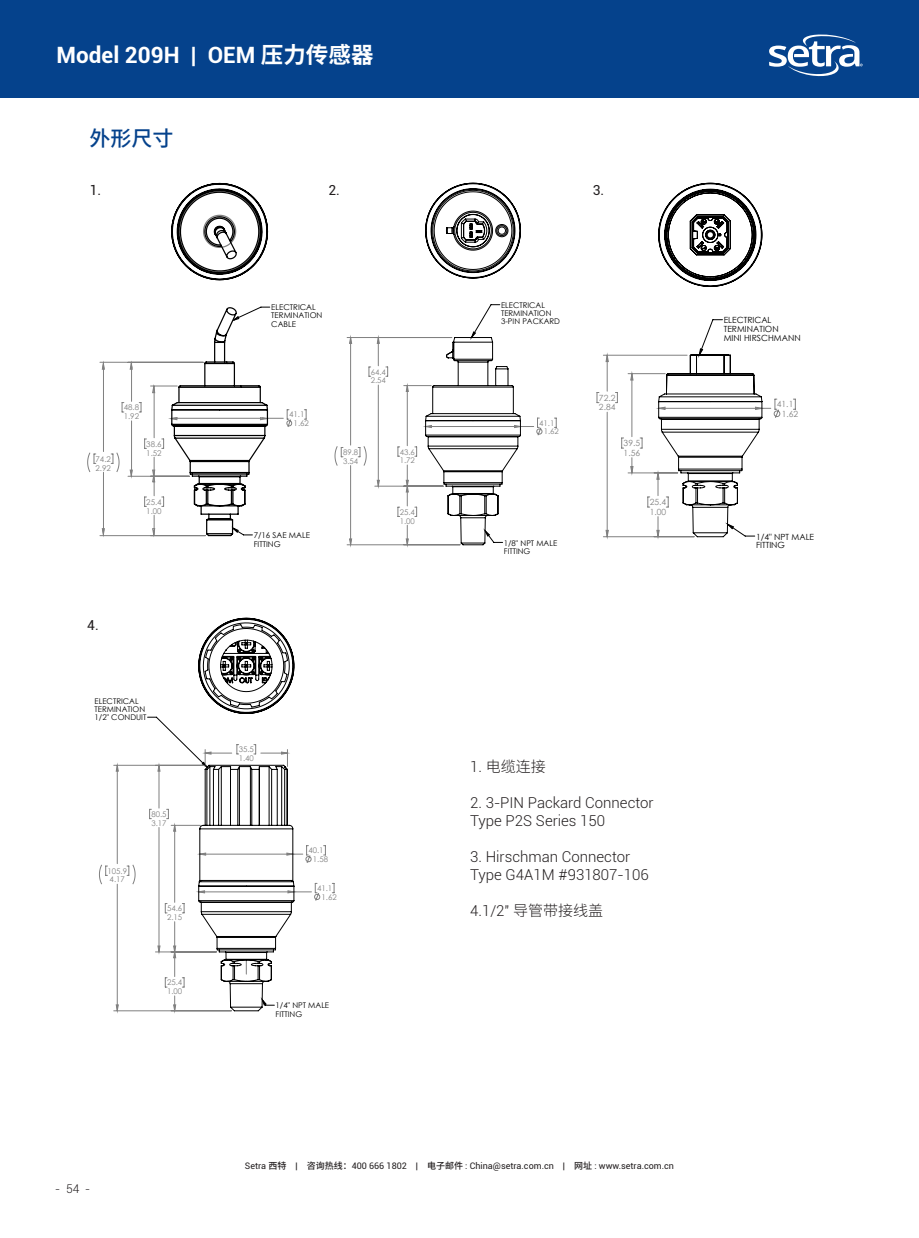
<style>
.page{position:relative;width:919px;height:1238px;background:#fff}
.page>*{position:absolute;margin:0;border:0;box-sizing:border-box;transform-origin:0 0}
.t1{font:700 22.5px "Roboto";color:#fff}
.t2{font:500 21px "Source Han Sans CN";color:#05428c}
.t3{font:300 15px/18px "Roboto";color:#231f20}
.t4{font:300 15px "Source Han Sans CN";color:#231f20}
.t5{font:13.8px "Roboto";color:#231f20}
.t6{font:300 12px "Roboto";color:#231f20}
.t7{font:9px "Roboto";color:#231f20}
.t8{font:8.55px/8.9px "Century Gothic";color:#000}
.t9{font:8.55px/9.6px "Century Gothic";color:#808080}
.t10{font:7.95px/8.2px "Century Gothic";color:#000}
.t11{font:7.95px/8.9px "Century Gothic";color:#808080}
.t12{font:7.8px/8.1px "Century Gothic";color:#000}
.t13{font:7.8px/8.9px "Century Gothic";color:#808080}
.s1{font-family:"Source Han Sans CN"}
.s2{font-family:"Roboto"}
.s3{font-family:"Source Han Sans CN";font-weight:500}
</style>
<div class="page">
<div style="left:0;top:0;width:918px;height:98px;background:#05428c"></div>
<svg style="left:769px;top:34px;width:93px;height:43px"></svg>
<svg style="left:554px;top:418px;width:3px;height:10px"></svg>
<svg style="left:334px;top:183px;width:208px;height:362px"></svg>
<svg style="left:793px;top:399px;width:3px;height:11px"></svg>
<hr style="left:603px;top:536px;width:91px;height:1px;background:#808080">
<hr style="left:603px;top:355px;width:84px;height:1px;background:#808080">
<svg style="left:596px;top:392px;width:3px;height:11px"></svg>
<svg style="left:605px;top:182px;width:175px;height:355px"></svg>
<svg style="left:99px;top:763px;width:48px;height:248px"></svg>
<svg style="left:332px;top:883px;width:3px;height:10px"></svg>
<hr style="left:117px;top:884px;width:1px;height:126px;background:#808080">
<hr style="left:117px;top:765px;width:1px;height:98px;background:#808080">
<hr style="left:114px;top:1010px;width:117px;height:1px;background:#808080">
<hr style="left:114px;top:765px;width:92px;height:1px;background:#808080">
<svg style="left:127px;top:865px;width:3px;height:11px"></svg>
<svg style="left:105px;top:865px;width:2px;height:11px"></svg>
<svg style="left:147px;top:617px;width:179px;height:394px"></svg>
<svg style="left:304px;top:409px;width:3px;height:10px"></svg>
<svg style="left:87px;top:182px;width:205px;height:355px"></svg>
<h1 class="t1" style="left:57px;top:39px;width:318px">Model 209H | OEM <span class="s1">压力传感器</span></h1>
<h2 class="t2" style="left:89px;top:127px;width:86px">外形尺寸</h2>
<h3 class="t5" style="left:90px;top:180px;width:13px">1.</h3>
<h3 class="t5" style="left:592px;top:180px;width:13px">3.</h3>
<h3 class="t5" style="left:328px;top:180px;width:13px">2.</h3>
<p class="t10" style="left:271px;top:303px;width:53px">ELECTRICAL<br>TERMINATION<br>CABLE</p>
<p class="t13" style="left:371px;top:367px;width:17px">64.4<br>2.54</p>
<p class="t12" style="left:501px;top:301px;width:60px">ELECTRICAL<br>TERMINATION<br>3-PIN PACKARD</p>
<p class="t8" style="left:723px;top:315px;width:78px">ELECTRICAL<br>TERMINATION<br>MINI HIRSCHMANN</p>
<p class="t11" style="left:96px;top:454px;width:17px">74.2<br>2.92</p>
<p class="t11" style="left:124px;top:403px;width:17px">48.8<br>1.92</p>
<p class="t11" style="left:146px;top:439px;width:17px">38.6<br>1.52</p>
<p class="t11" style="left:146px;top:497px;width:17px">25.4<br>1.00</p>
<h3 class="t5" style="left:87px;top:615px;width:13px">4.</h3>
<p class="t12" style="left:95px;top:697px;width:53px">ELECTRICAL<br>TERMINATION<br>1/2" CONDUIT</p>
<p class="t13" style="left:107px;top:866px;width:21px">105.9<br>4.17</p>
<p class="t13" style="left:151px;top:809px;width:17px">80.5<br>3.17</p>
<p class="t13" style="left:167px;top:903px;width:17px">54.6<br>2.15</p>
<p class="t13" style="left:167px;top:978px;width:17px">25.4<br>1.00</p>
<p class="t11" style="left:289px;top:410px;width:21px;text-align:center">41.1<br>1.62</p>
<p class="t10" style="left:254px;top:531px;width:58px">7/16 SAE MALE<br>FITTING</p>
<p class="t13" style="left:343px;top:448px;width:17px">89.8<br>3.54</p>
<p class="t13" style="left:399px;top:447px;width:17px">43.6<br>1.72</p>
<p class="t13" style="left:399px;top:507px;width:17px">25.4<br>1.00</p>
<p class="t13" style="left:539px;top:418px;width:21px;text-align:center">41.1<br>1.62</p>
<p class="t12" style="left:504px;top:538px;width:55px">1/8" NPT MALE<br>FITTING</p>
<p class="t9" style="left:599px;top:393px;width:18px">72.2<br>2.84</p>
<p class="t9" style="left:776px;top:399px;width:23px;text-align:center">41.1<br>1.62</p>
<p class="t9" style="left:623px;top:438px;width:18px">39.5<br>1.56</p>
<p class="t9" style="left:649px;top:497px;width:18px">25.4<br>1.00</p>
<p class="t8" style="left:756px;top:532px;width:60px">1/4" NPT MALE<br>FITTING</p>
<p class="t13" style="left:239px;top:744px;width:17px">35.5<br>1.40</p>
<p class="t13" style="left:308px;top:845px;width:21px;text-align:center">40.1<br>1.58</p>
<p class="t13" style="left:317px;top:883px;width:21px;text-align:center">41.1<br>1.62</p>
<p class="t12" style="left:275px;top:1001px;width:55px">1/4" NPT MALE<br>FITTING</p>
<h3 class="t4" style="left:470px;top:757px;width:77px"><span class="s2">1.</span> 电缆连接</h3>
<h3 class="t3" style="left:470px;top:792px;width:185px">2. 3-PIN Packard Connector<br>Type P2S Series 150</h3>
<h3 class="t3" style="left:470px;top:846px;width:180px">3. Hirschman Connector<br>Type G4A1M #931807-106</h3>
<h3 class="t3" style="left:470px;top:900px;width:135px">4.1/2" <span class="s1">导管带接线盖</span></h3>
<h3 class="t6" style="left:55px;top:1180px;width:37px">- 54 -</h3>
<p class="t7" style="left:245px;top:1159px;width:430px">Setra <span class="s3">西特</span> | <span class="s3">咨询热线：</span>400 666 1802 | <span class="s3">电子邮件</span> : China@setra.com.cn | <span class="s3">网址</span> : www.setra.com.cn</p>
</div>
